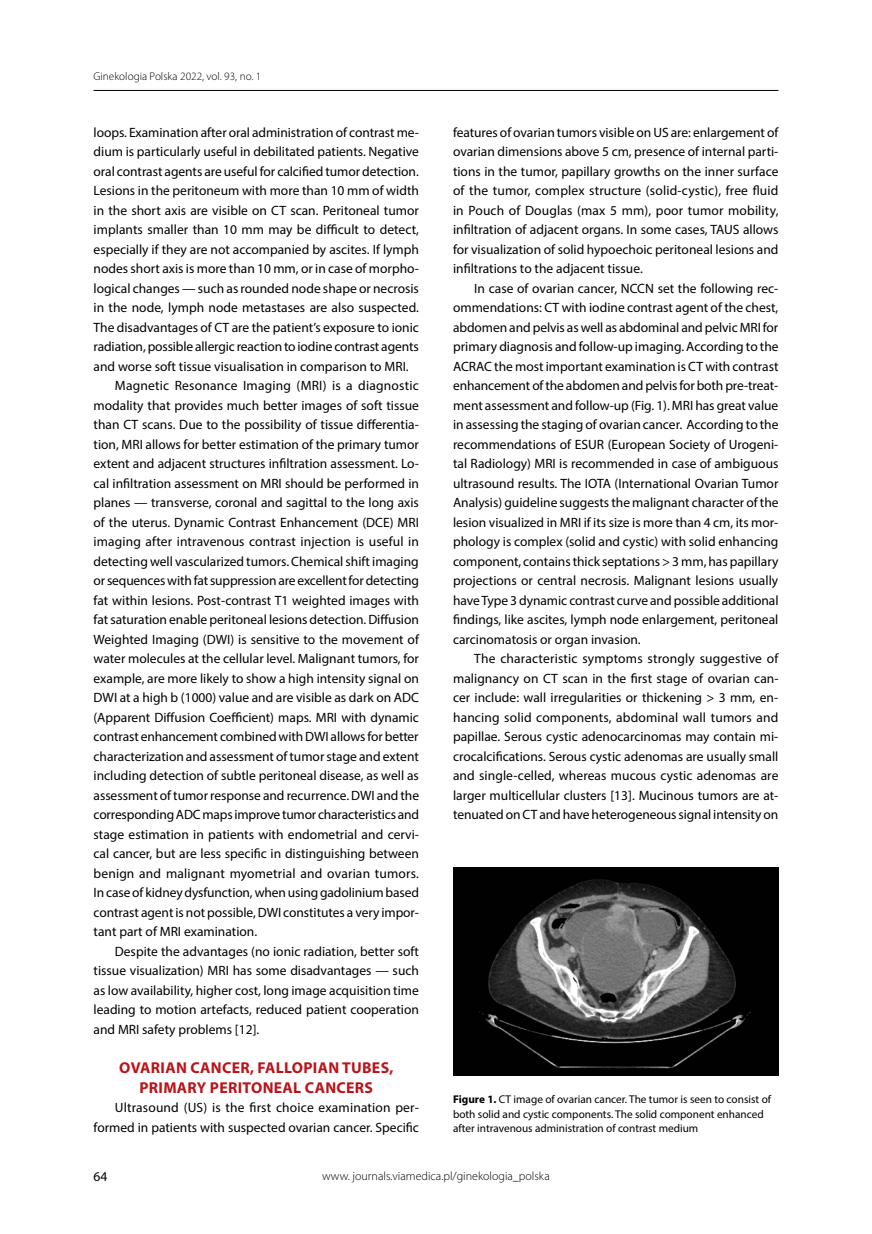
<style>
.page{position:relative;width:872px;height:1234px;background:#fff}
.page>*{position:absolute;margin:0;border:0;box-sizing:border-box;transform-origin:0 0}
.t1{font:700 15.75px/19.5px "Myriad Pro";letter-spacing:.02em;color:#ba141a;text-align:center}
.t2{font:13.5px/19.5px "Myriad Pro";color:#000;text-align:justify}
.t3{font:300 12px "Myriad Pro";color:#000}
.t4{font:11.25px/14.2px "Myriad Pro";color:#000}
.t5{font:300 11.25px "Myriad Pro";color:#000}
.s1{font-weight:700}
</style>
<div class="page">
<hr style="left:94px;top:90px;width:684px;height:1px;background:#000">
<img style="left:453px;top:867px;width:325px;height:208px">
<p class="t5" style="left:94px;top:71px;width:169px">Ginekologia Polska 2022, vol. 93, no. 1</p>
<p class="t2" style="left:94px;top:122px;width:327px">loops. Examination after oral administration of contrast me-</p>
<p class="t2" style="left:94px;top:141px;width:327px">dium is particularly useful in debilitated patients. Negative</p>
<p class="t2" style="left:94px;top:161px;width:327px">oral contrast agents are useful for calcified tumor detection.</p>
<p class="t2" style="left:94px;top:180px;width:327px">Lesions in the peritoneum with more than 10 mm of width</p>
<p class="t2" style="left:94px;top:200px;width:327px">in the short axis are visible on CT scan. Peritoneal tumor</p>
<p class="t2" style="left:94px;top:219px;width:327px">implants smaller than 10 mm may be difficult to detect,</p>
<p class="t2" style="left:94px;top:239px;width:327px">especially if they are not accompanied by ascites. If lymph</p>
<p class="t2" style="left:94px;top:258px;width:327px">nodes short axis is more than 10 mm, or in case of morpho-</p>
<p class="t2" style="left:94px;top:278px;width:327px">logical changes — such as rounded node shape or necrosis</p>
<p class="t2" style="left:94px;top:297px;width:327px">in the node, lymph node metastases are also suspected.</p>
<p class="t2" style="left:94px;top:317px;width:327px">The disadvantages of CT are the patient’s exposure to ionic</p>
<p class="t2" style="left:94px;top:336px;width:327px">radiation, possible allergic reaction to iodine contrast agents</p>
<p class="t2" style="left:94px;top:356px;width:316px">and worse soft tissue visualisation in comparison to MRI.</p>
<p class="t2" style="left:115px;top:375px;width:305px">Magnetic Resonance Imaging (MRI) is a diagnostic</p>
<p class="t2" style="left:94px;top:395px;width:327px">modality that provides much better images of soft tissue</p>
<p class="t2" style="left:94px;top:414px;width:327px">than CT scans. Due to the possibility of tissue differentia-</p>
<p class="t2" style="left:94px;top:434px;width:327px">tion, MRI allows for better estimation of the primary tumor</p>
<p class="t2" style="left:94px;top:453px;width:327px">extent and adjacent structures infiltration assessment. Lo-</p>
<p class="t2" style="left:94px;top:473px;width:327px">cal infiltration assessment on MRI should be performed in</p>
<p class="t2" style="left:94px;top:492px;width:327px">planes — transverse, coronal and sagittal to the long axis</p>
<p class="t2" style="left:94px;top:512px;width:327px">of the uterus. Dynamic Contrast Enhancement (DCE) MRI</p>
<p class="t2" style="left:94px;top:531px;width:327px">imaging after intravenous contrast injection is useful in</p>
<p class="t2" style="left:94px;top:551px;width:327px">detecting well vascularized tumors. Chemical shift imaging</p>
<p class="t2" style="left:94px;top:570px;width:327px">or sequences with fat suppression are excellent for detecting</p>
<p class="t2" style="left:94px;top:590px;width:327px">fat within lesions. Post-contrast T1 weighted images with</p>
<p class="t2" style="left:94px;top:609px;width:327px">fat saturation enable peritoneal lesions detection. Diffusion</p>
<p class="t2" style="left:94px;top:629px;width:327px">Weighted Imaging (DWI) is sensitive to the movement of</p>
<p class="t2" style="left:94px;top:648px;width:327px">water molecules at the cellular level. Malignant tumors, for</p>
<p class="t2" style="left:94px;top:668px;width:327px">example, are more likely to show a high intensity signal on</p>
<p class="t2" style="left:94px;top:687px;width:327px">DWI at a high b (1000) value and are visible as dark on ADC</p>
<p class="t2" style="left:94px;top:707px;width:327px">(Apparent Diffusion Coefficient) maps. MRI with dynamic</p>
<p class="t2" style="left:94px;top:726px;width:327px">contrast enhancement combined with DWI allows for better</p>
<p class="t2" style="left:94px;top:746px;width:327px">characterization and assessment of tumor stage and extent</p>
<p class="t2" style="left:94px;top:765px;width:327px">including detection of subtle peritoneal disease, as well as</p>
<p class="t2" style="left:94px;top:785px;width:327px">assessment of tumor response and recurrence. DWI and the</p>
<p class="t2" style="left:94px;top:804px;width:327px">corresponding ADC maps improve tumor characteristics and</p>
<p class="t2" style="left:94px;top:824px;width:327px">stage estimation in patients with endometrial and cervi-</p>
<p class="t2" style="left:94px;top:843px;width:327px">cal cancer, but are less specific in distinguishing between</p>
<p class="t2" style="left:94px;top:863px;width:327px">benign and malignant myometrial and ovarian tumors.</p>
<p class="t2" style="left:94px;top:882px;width:327px">In case of kidney dysfunction, when using gadolinium based</p>
<p class="t2" style="left:94px;top:902px;width:327px">contrast agent is not possible, DWI constitutes a very impor-</p>
<p class="t2" style="left:94px;top:921px;width:165px">tant part of MRI examination.</p>
<p class="t2" style="left:115px;top:941px;width:306px">Despite the advantages (no ionic radiation, better soft</p>
<p class="t2" style="left:94px;top:960px;width:327px">tissue visualization) MRI has some disadvantages — such</p>
<p class="t2" style="left:94px;top:980px;width:327px">as low availability, higher cost, long image acquisition time</p>
<p class="t2" style="left:94px;top:999px;width:327px">leading to motion artefacts, reduced patient cooperation</p>
<p class="t2" style="left:94px;top:1019px;width:167px">and MRI safety problems [12].</p>
<p class="t1" style="left:119px;top:1057px;width:276px">OVARIAN CANCER, FALLOPIAN TUBES,<br>PRIMARY PERITONEAL CANCERS</p>
<p class="t2" style="left:94px;top:1097px;width:327px;text-align:right">Ultrasound (US) is the first choice examination per&shy;formed in patients with suspected ovarian cancer. Specific</p>
<p class="t2" style="left:453px;top:122px;width:327px">features of ovarian tumors visible on US are: enlargement of ovarian dimensions above 5 cm, presence of internal parti&shy;tions in the tumor, papillary growths on the inner surface of the tumor, complex structure (solid-cystic), free fluid in Pouch of Douglas (max 5 mm), poor tumor mobility, infiltration of adjacent organs. In some cases, TAUS allows for visualization of solid hypoechoic peritoneal lesions and infiltrations to the adjacent tissue.</p>
<p class="t2" style="left:453px;top:278px;width:327px;text-indent:21px">In case of ovarian cancer, NCCN set the following rec&shy;ommendations: CT with iodine contrast agent of the chest, abdomen and pelvis as well as abdominal and pelvic MRI for primary diagnosis and follow-up imaging. According to the ACRAC the most important examination is CT with contrast enhancement of the abdomen and pelvis for both pre-treat&shy;ment assessment and follow-up (Fig. 1). MRI has great value in assessing the staging of ovarian cancer. According to the recommendations of ESUR (European Society of Urogeni&shy;tal Radiology) MRI is recommended in case of ambiguous ultrasound results. The IOTA (International Ovarian Tumor Analysis) guideline suggests the malignant character of the lesion visualized in MRI if its size is more than 4 cm, its mor&shy;phology is complex (solid and cystic) with solid enhancing component, contains thick septations &gt; 3 mm, has papillary projections or central necrosis. Malignant lesions usually have Type 3 dynamic contrast curve and possible additional findings, like ascites, lymph node enlargement, peritoneal carcinomatosis or organ invasion.</p>
<p class="t2" style="left:453px;top:648px;width:327px;text-indent:21px">The characteristic symptoms strongly suggestive of malignancy on CT scan in the first stage of ovarian can&shy;cer include: wall irregularities or thickening &gt; 3 mm, en&shy;hancing solid components, abdominal wall tumors and papillae. Serous cystic adenocarcinomas may contain mi&shy;crocalcifications. Serous cystic adenomas are usually small and single-celled, whereas mucous cystic adenomas are larger multicellular clusters [13]. Mucinous tumors are at&shy;tenuated on CT and have heterogeneous signal intensity on</p>
<p class="t4" style="left:453px;top:1091px;width:319px"><span class="s1">Figure 1.</span> CT image of ovarian cancer. The tumor is seen to consist of both solid and cystic components. The solid component enhanced after intravenous administration of contrast medium</p>
<p class="t2" style="left:94px;top:1166px;width:15px">64</p>
<p class="t3" style="left:322px;top:1169px;width:229px">www. journals.viamedica.pl/ginekologia_polska</p>
</div>
